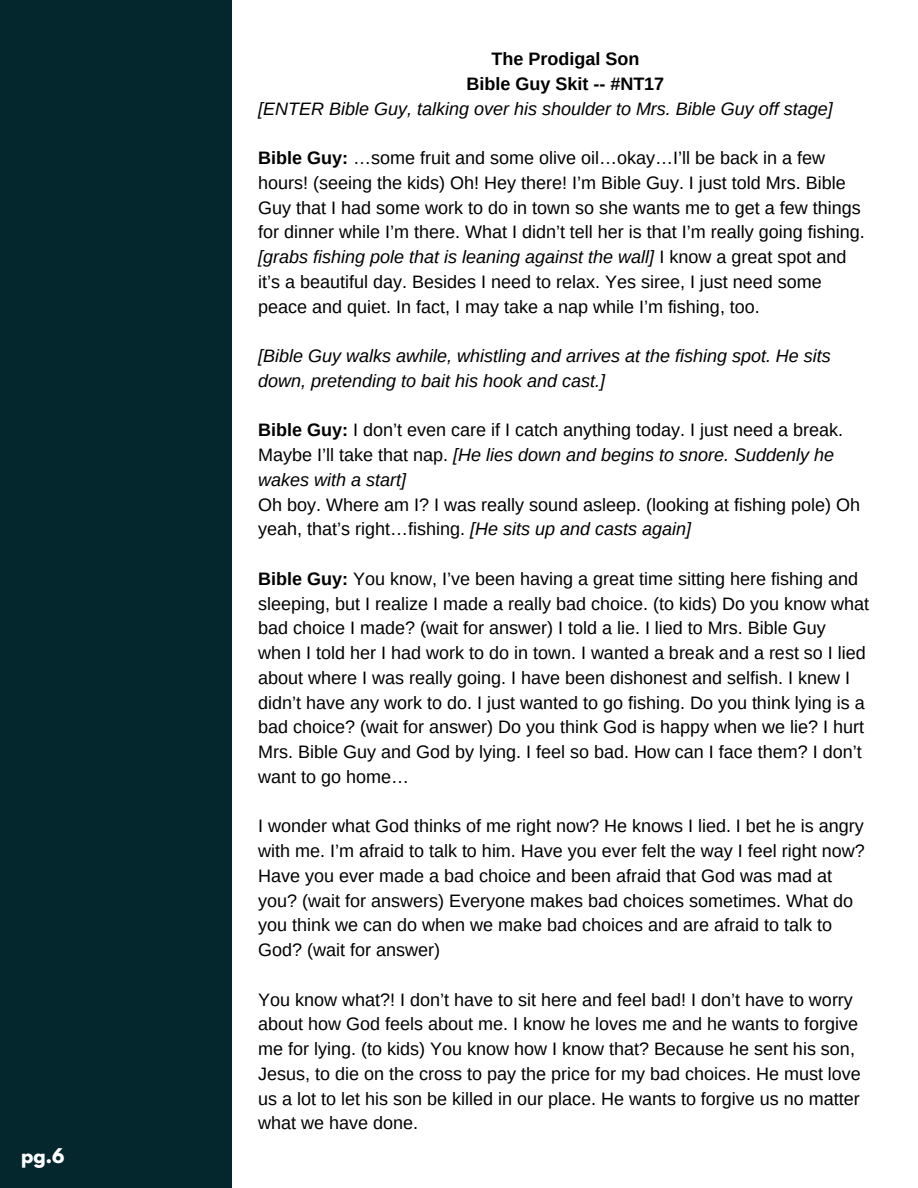
<style>
.page{position:relative;width:918px;height:1188px;background:#fff}
.page>*{position:absolute;margin:0;border:0;box-sizing:border-box;transform-origin:0 0}
.t1{font:18px/24.8px "Arimo";color:#000}
.t2{font:italic 18px/24.8px "Arimo";color:#000}
.t3{font:700 18px "Arimo";color:#000}
.t4{font:700 18px "League Spartan";color:#fff}
.s1{font-weight:700}
.s2{font-style:italic}
</style>
<div class="page">
<div style="left:0;top:0;width:232px;height:1188px;background:#03272d"></div>
<h1 class="t4" style="left:21px;top:1146px;width:45px">pg.6</h1>
<p class="t3" style="left:492px;top:49px;width:149px">The Prodigal Son</p>
<p class="t3" style="left:466px;top:74px;width:199px">Bible Guy Skit -- #NT17</p>
<p class="t2" style="left:258px;top:96px;width:576px">[ENTER Bible Guy, talking over his shoulder to Mrs. Bible Guy off stage]</p>
<p class="t1" style="left:258px;top:145px;width:608px"><span class="s1">Bible Guy:</span> …some fruit and some olive oil…okay…I’ll be back in a few hours! (seeing the kids) Oh! Hey there! I’m Bible Guy. I just told Mrs. Bible Guy that I had some work to do in town so she wants me to get a few things for dinner while I’m there. What I didn’t tell her is that I’m really going fishing. <span class="s2">[grabs fishing pole that is leaning against the wall]</span> I know a great spot and it’s a beautiful day. Besides I need to relax. Yes siree, I just need some peace and quiet. In fact, I may take a nap while I’m fishing, too.</p>
<p class="t2" style="left:258px;top:343px;width:574px">[Bible Guy walks awhile, whistling and arrives at the fishing spot. He sits down, pretending to bait his hook and cast.]</p>
<p class="t1" style="left:258px;top:418px;width:586px"><span class="s1">Bible Guy:</span> I don’t even care if I catch anything today. I just need a break.<br>Maybe I’ll take that nap. <span class="s2">[He lies down and begins to snore. Suddenly he wakes with a start]</span></p>
<p class="t1" style="left:258px;top:492px;width:603px">Oh boy. Where am I? I was really sound asleep. (looking at fishing pole) Oh yeah, that’s right…fishing. <span class="s2">[He sits up and casts again]</span></p>
<p class="t1" style="left:258px;top:566px;width:612px"><span class="s1">Bible Guy:</span> You know, I’ve been having a great time sitting here fishing and sleeping, but I realize I made a really bad choice. (to kids) Do you know what bad choice I made? (wait for answer) I told a lie. I lied to Mrs. Bible Guy when I told her I had work to do in town. I wanted a break and a rest so I lied about where I was really going. I have been dishonest and selfish. I knew I didn’t have any work to do. I just wanted to go fishing. Do you think lying is a bad choice? (wait for answer) Do you think God is happy when we lie? I hurt Mrs. Bible Guy and God by lying. I feel so bad. How can I face them? I don’t want to go home…</p>
<p class="t1" style="left:258px;top:814px;width:608px">I wonder what God thinks of me right now? He knows I lied. I bet he is angry with me. I’m afraid to talk to him. Have you ever felt the way I feel right now?<br>Have you ever made a bad choice and been afraid that God was mad at you? (wait for answers) Everyone makes bad choices sometimes. What do you think we can do when we make bad choices and are afraid to talk to God? (wait for answer)</p>
<p class="t1" style="left:258px;top:987px;width:604px">You know what?! I don’t have to sit here and feel bad! I don’t have to worry about how God feels about me. I know he loves me and he wants to forgive me for lying. (to kids) You know how I know that? Because he sent his son, Jesus, to die on the cross to pay the price for my bad choices. He must love us a lot to let his son be killed in our place. He wants to forgive us no matter what we have done.</p>
</div>
